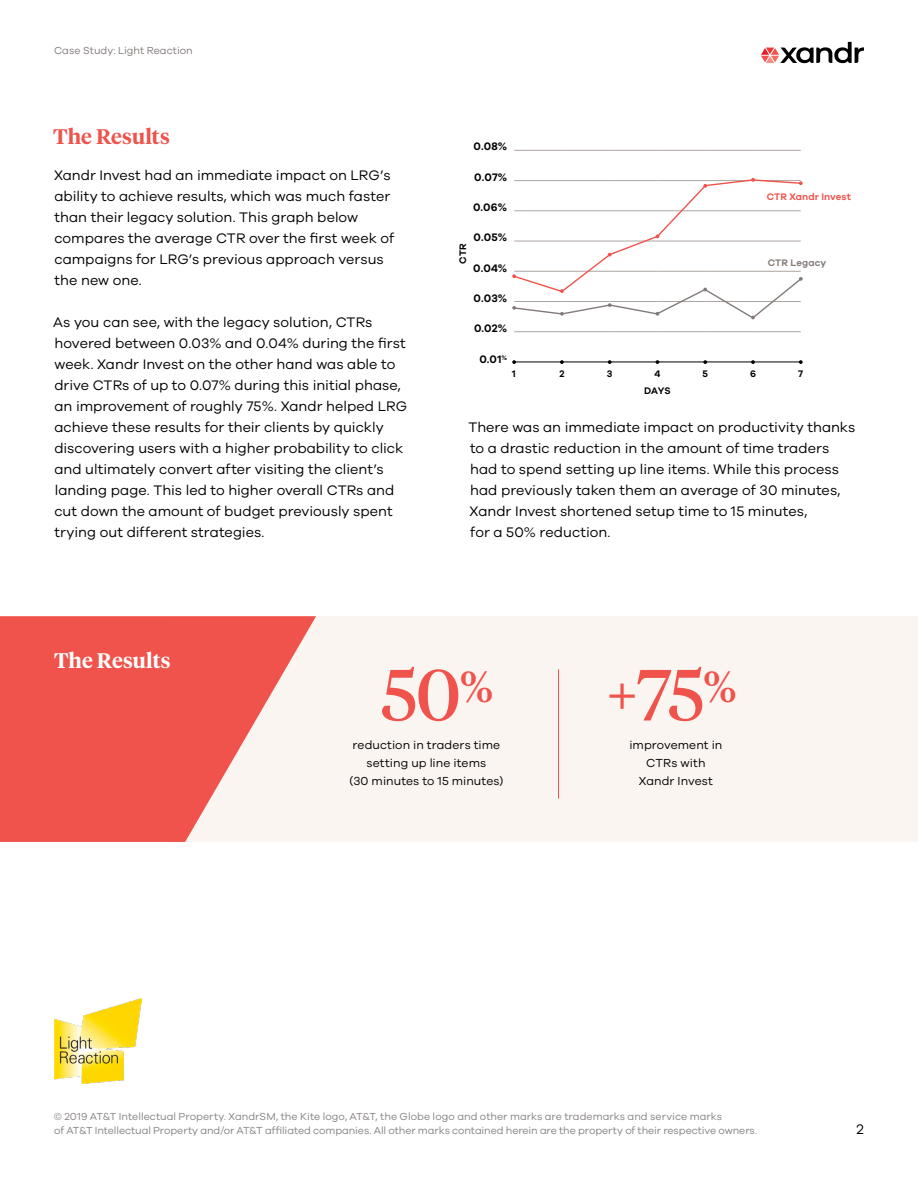
<style>
.page{position:relative;width:918px;height:1188px;background:#fff}
.page>*{position:absolute;margin:0;border:0;box-sizing:border-box;transform-origin:0 0}
.t1{font:72px "Tiempos Headline";color:#f0534c}
.t2{font:600 21px "Tiempos Headline";color:#f0534c}
.t3{font:600 21px "Tiempos Headline";color:#fff}
.t4{font:14.25px/21px "Galano Grotesque";color:#000}
.t5{font:12px/18px "Galano Grotesque";letter-spacing:.005em;color:#000;text-align:center}
.t6{font:600 11.25px "Galano Grotesque";letter-spacing:.02em;color:#000}
.t7{font:10.5px/14.2px "Galano Grotesque";letter-spacing:-.005em;color:#868181}
.t8{font:10.5px "Galano Grotesque";color:#827b79}
.t9{font:600 9.75px "Galano Grotesque";color:#000}
.t10{font:600 9.75px "Galano Grotesque";letter-spacing:.005em;color:#f0534c}
.t11{font:600 9.75px "Galano Grotesque";letter-spacing:.01em;color:#827b79}
.s1{font-size:57.6px}
</style>
<div class="page">
<svg style="left:761px;top:42px;width:103px;height:21px"></svg>
<img style="left:54px;top:999px;width:87px;height:84px">
<hr style="left:514px;top:150px;width:48px;height:1px;background:#ada5a2">
<hr style="left:562px;top:150px;width:48px;height:1px;background:#ada5a2">
<hr style="left:610px;top:150px;width:48px;height:1px;background:#ada5a2">
<hr style="left:658px;top:150px;width:47px;height:1px;background:#ada5a2">
<hr style="left:705px;top:150px;width:48px;height:1px;background:#ada5a2">
<hr style="left:753px;top:150px;width:48px;height:1px;background:#ada5a2">
<hr style="left:514px;top:331px;width:48px;height:1px;background:#ada5a2">
<hr style="left:562px;top:331px;width:48px;height:1px;background:#ada5a2">
<hr style="left:610px;top:331px;width:48px;height:1px;background:#ada5a2">
<hr style="left:658px;top:331px;width:47px;height:1px;background:#ada5a2">
<hr style="left:705px;top:331px;width:48px;height:1px;background:#ada5a2">
<hr style="left:753px;top:331px;width:48px;height:1px;background:#ada5a2">
<hr style="left:514px;top:362px;width:48px;height:1px;background:#000">
<hr style="left:562px;top:362px;width:48px;height:1px;background:#000">
<hr style="left:610px;top:362px;width:48px;height:1px;background:#000">
<hr style="left:658px;top:362px;width:47px;height:1px;background:#000">
<hr style="left:705px;top:362px;width:48px;height:1px;background:#000">
<hr style="left:753px;top:362px;width:48px;height:1px;background:#000">
<svg style="left:512px;top:360px;width:4px;height:4px"></svg>
<svg style="left:560px;top:360px;width:4px;height:4px"></svg>
<svg style="left:608px;top:360px;width:4px;height:4px"></svg>
<svg style="left:703px;top:360px;width:4px;height:4px"></svg>
<svg style="left:751px;top:360px;width:4px;height:4px"></svg>
<svg style="left:799px;top:360px;width:4px;height:4px"></svg>
<svg style="left:512px;top:178px;width:291px;height:142px"></svg>
<div style="left:168px;top:616px;width:750px;height:226px;background:#fbf5f1"></div>
<svg style="left:0;top:616px;width:316px;height:226px;fill:#f0534c"></svg>
<hr style="left:558px;top:669px;width:1px;height:130px;background:#f0534c">
<p class="t8" style="left:54px;top:44px;width:140px">Case Study: Light Reaction</p>
<h2 class="t2" style="left:53px;top:122px;width:118px">The Results</h2>
<p class="t4" style="left:54px;top:164px;width:342px">Xandr Invest had an immediate impact on LRG’s ability to achieve results, which was much faster than their legacy solution. This graph below compares the average CTR over the first week of campaigns for LRG’s previous approach versus the new one.</p>
<p class="t4" style="left:53px;top:311px;width:355px">As you can see, with the legacy solution, CTRs hovered between 0.03% and 0.04% during the first week. Xandr Invest on the other hand was able to drive CTRs of up to 0.07% during this initial phase, an improvement of roughly 75%. Xandr helped LRG achieve these results for their clients by quickly discovering users with a higher probability to click and ultimately convert after visiting the client’s landing page. This led to higher overall CTRs and cut down the amount of budget previously spent trying out different strategies.</p>
<p class="t6" style="left:474px;top:140px;width:35px">0.08%</p>
<p class="t6" style="left:474px;top:170px;width:34px">0.07%</p>
<p class="t6" style="left:473px;top:200px;width:36px">0.06%</p>
<p class="t6" style="left:474px;top:231px;width:35px">0.05%</p>
<p class="t9" style="left:457px;top:264px;width:22px;rotate:-90deg">CTR</p>
<p class="t6" style="left:473px;top:261px;width:36px">0.04%</p>
<p class="t6" style="left:474px;top:291px;width:35px">0.03%</p>
<p class="t6" style="left:474px;top:322px;width:35px">0.02%</p>
<p class="t6" style="left:479px;top:352px;width:29px">0.01<sup>%</sup></p>
<p class="t10" style="left:767px;top:190px;width:86px">CTR Xandr Invest</p>
<p class="t11" style="left:768px;top:257px;width:60px">CTR Legacy</p>
<p class="t9" style="left:512px;top:368px;width:5px">1</p>
<p class="t9" style="left:559px;top:368px;width:7px">2</p>
<p class="t9" style="left:607px;top:368px;width:7px">3</p>
<p class="t9" style="left:654px;top:368px;width:8px">4</p>
<p class="t9" style="left:702px;top:368px;width:7px">5</p>
<p class="t9" style="left:750px;top:368px;width:7px">6</p>
<p class="t9" style="left:798px;top:368px;width:6px">7</p>
<p class="t9" style="left:644px;top:384px;width:28px">DAYS</p>
<p class="t4" style="left:468px;top:416px;width:388px">There was an immediate impact on productivity thanks to a drastic reduction in the amount of time traders had to spend setting up line items. While this process had previously taken them an average of 30 minutes, Xandr Invest shortened setup time to 15 minutes,<br>for a 50% reduction.</p>
<h2 class="t3" style="left:54px;top:646px;width:118px">The Results</h2>
<h1 class="t1" style="left:381px;top:646px;width:114px">50<sup>%</sup></h1>
<h1 class="t1" style="left:606px;top:646px;width:132px"><span class="s1">+</span>75<sup>%</sup></h1>
<p class="t5" style="left:349px;top:736px;width:156px">reduction in traders time setting up line items<br>(30 minutes to 15 minutes)</p>
<p class="t5" style="left:629px;top:736px;width:94px">improvement in<br>CTRs with<br>Xandr Invest</p>
<p class="t7" style="left:54px;top:1109px;width:705px">© 2019 AT&amp;T Intellectual Property. XandrSM, the Kite logo, AT&amp;T, the Globe logo and other marks are trademarks and service marks<br>of AT&amp;T Intellectual Property and/or AT&amp;T affiliated companies. All other marks contained herein are the property of their respective owners.</p>
<p class="t4" style="left:857px;top:1118px;width:9px">2</p>
</div>
